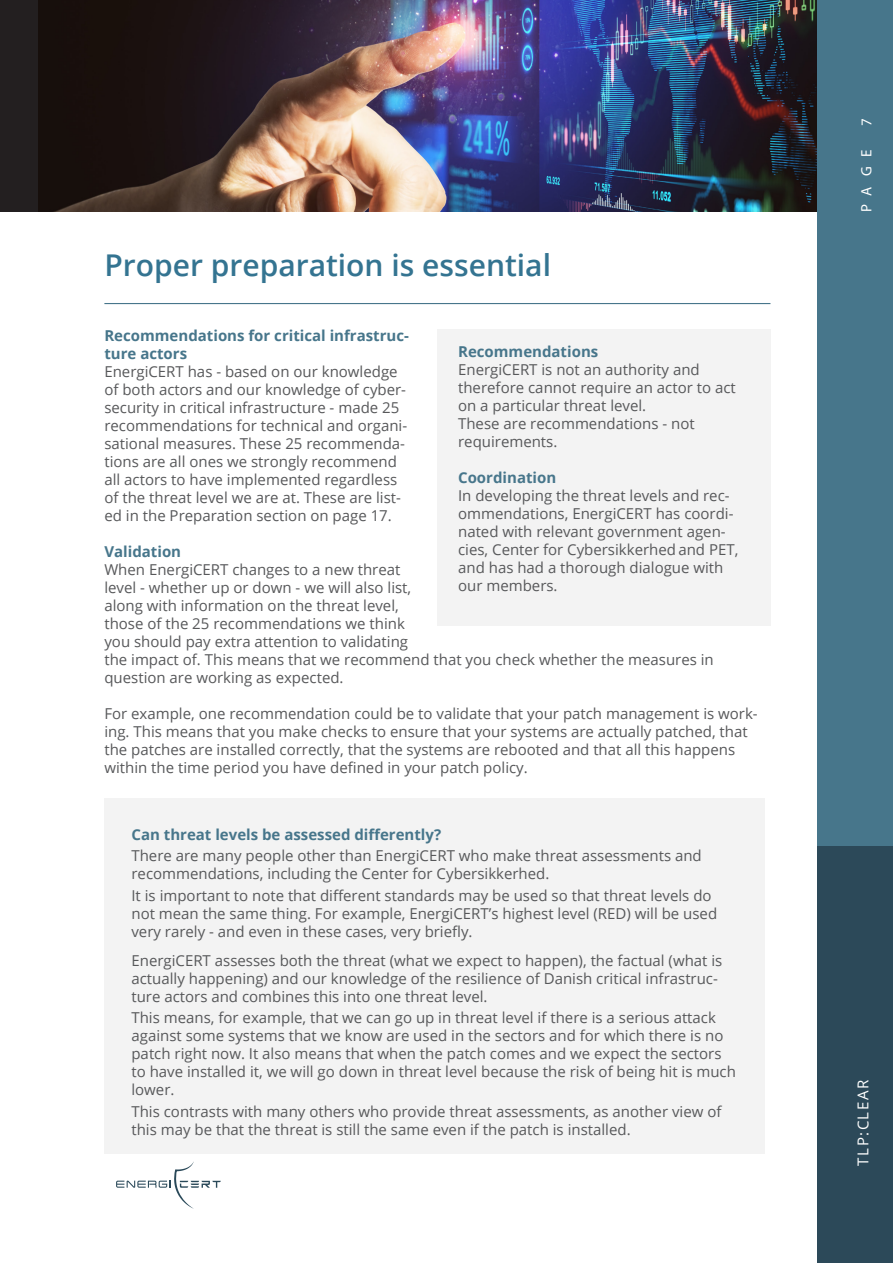
<style>
.page{position:relative;width:893px;height:1263px;background:#fff}
.page>*{position:absolute;margin:0;border:0;box-sizing:border-box;transform-origin:0 0}
.t1{font:600 30px "Open Sans";color:#347491}
.t2{font:15px/18px "Open Sans";color:#57585a}
.t3{font:700 15px/18px "Open Sans";color:#47768b}
.t4{font:15px "Open Sans";letter-spacing:.1em;color:#fff}
.t5{font:15px "Myriad Pro";color:#fff}
</style>
<div class="page">
<div style="left:0;top:0;width:893px;height:212px;background:#231f20"></div>
<img style="left:39px;top:0;width:778px;height:212px">
<div style="left:104px;top:798px;width:661px;height:355px;background:#f3f3f3"></div>
<svg style="left:116px;top:1161px;width:105px;height:48px"></svg>
<div style="left:437px;top:330px;width:333px;height:296px;background:#f3f3f3"></div>
<div style="left:817px;top:0;width:76px;height:1263px;background:#47768b"></div>
<div style="left:817px;top:847px;width:76px;height:416px;background:#2c4959"></div>
<hr style="left:104px;top:303px;width:666px;height:1px;background:#47768b">
<p class="t1" style="left:104px;top:244px;width:448px">Proper preparation is essential</p>
<p class="t3" style="left:104px;top:326px;width:306px">Recommendations for critical infrastruc&shy;ture actors</p>
<p class="t2" style="left:104px;top:362px;width:304px">EnergiCERT has - based on our knowledge of both actors and our knowledge of cyber&shy;security in critical infrastructure - made 25 recommendations for technical and organi&shy;sational measures. These 25 recommenda&shy;tions are all ones we strongly recommend all actors to have implemented regardless of the threat level we are at. These are list&shy;ed in the Preparation section on page 17.</p>
<p class="t3" style="left:104px;top:542px;width:78px">Validation</p>
<p class="t2" style="left:104px;top:560px;width:611px">When EnergiCERT changes to a new threat<br>level - whether up or down - we will also list,<br>along with information on the threat level,<br>those of the 25 recommendations we think<br>you should pay extra attention to validating<br>the impact of. This means that we recommend that you check whether the measures in</p>
<p class="t2" style="left:104px;top:668px;width:241px">question are working as expected.</p>
<p class="t2" style="left:104px;top:704px;width:655px">For example, one recommendation could be to validate that your patch management is work&shy;ing. This means that you make checks to ensure that your systems are actually patched, that the patches are installed correctly, that the systems are rebooted and that all this happens within the time period you have defined in your patch policy.</p>
<p class="t3" style="left:458px;top:342px;width:142px">Recommendations</p>
<p class="t2" style="left:458px;top:360px;width:243px">EnergiCERT is not an authority and</p>
<p class="t2" style="left:458px;top:378px;width:279px">therefore cannot require an actor to act on a particular threat level.</p>
<p class="t2" style="left:458px;top:414px;width:238px">These are recommendations - not</p>
<p class="t2" style="left:458px;top:432px;width:101px">requirements.</p>
<p class="t3" style="left:458px;top:468px;width:100px">Coordination</p>
<p class="t2" style="left:458px;top:486px;width:282px">In developing the threat levels and rec&shy;ommendations, EnergiCERT has coordi&shy;nated with relevant government agen&shy;cies, Center for Cybersikkerhed and PET, and has had a thorough dialogue with our members.</p>
<p class="t3" style="left:131px;top:825px;width:311px">Can threat levels be assessed differently?</p>
<p class="t2" style="left:131px;top:846px;width:572px">There are many people other than EnergiCERT who make threat assessments and recommendations, including the Center for Cybersikkerhed.</p>
<p class="t2" style="left:131px;top:886px;width:587px">It is important to note that different standards may be used so that threat levels do not mean the same thing. For example, EnergiCERT’s highest level (RED) will be used very rarely - and even in these cases, very briefly.</p>
<p class="t2" style="left:131px;top:951px;width:592px">EnergiCERT assesses both the threat (what we expect to happen), the factual (what is actually happening) and our knowledge of the resilience of Danish critical infrastruc&shy;ture actors and combines this into one threat level.</p>
<p class="t2" style="left:131px;top:1008px;width:606px">This means, for example, that we can go up in threat level if there is a serious attack against some systems that we know are used in the sectors and for which there is no patch right now. It also means that when the patch comes and we expect the sectors to have installed it, we will go down in threat level because the risk of being hit is much lower.</p>
<p class="t2" style="left:131px;top:1102px;width:591px">This contrasts with many others who provide threat assessments, as another view of this may be that the threat is still the same even if the patch is installed.</p>
<p class="t5" style="left:857px;top:126px;width:9px;rotate:-90deg">7</p>
<p class="t5" style="left:857px;top:212px;width:65px;rotate:-90deg">PAGE</p>
<p class="t4" style="left:853px;top:1165px;width:87px;rotate:-90deg">TLP:CLEAR</p>
</div>
